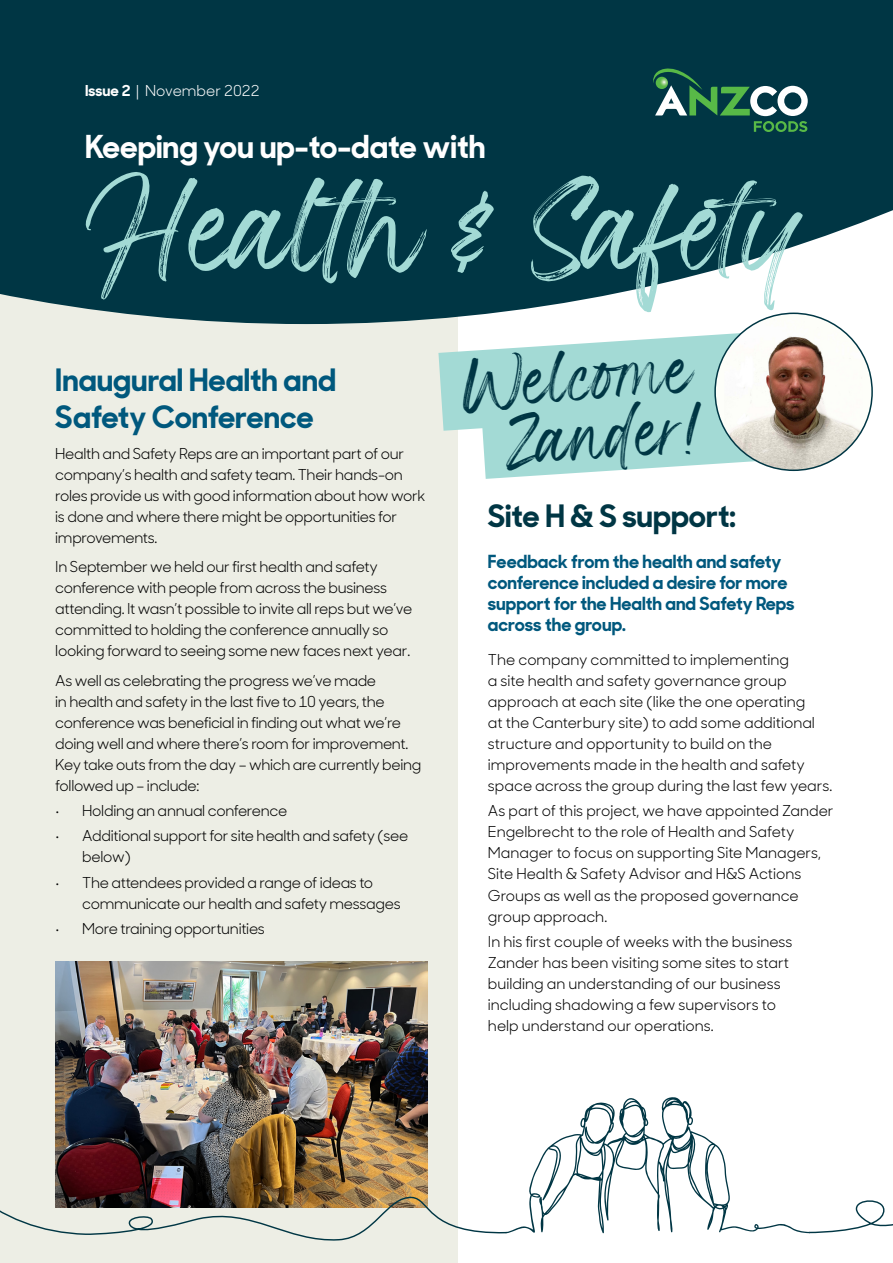
<style>
.page{position:relative;width:893px;height:1263px;background:#fff}
.page>*{position:absolute;margin:0;border:0;box-sizing:border-box;transform-origin:0 0}
.t1{font:72px "Wonderful Branding";letter-spacing:-.04em;color:#a3dad5}
.t2{font:39px/60.3px "Wonderful Branding";color:#003644;text-align:right}
.t3{font:700 31.5px "Sharp Sans Display No 1";color:#fff}
.t4{font:700 30.75px/36.9px "Sharp Sans Display No 1";color:#00587d}
.t5{font:700 30.75px "Sharp Sans Display No 1";color:#003644}
.t6{font:700 18px/21px "Sharp Sans Display No 1";color:#00587d}
.t7{font:15px/21px "Sharp Sans Display No 1";letter-spacing:-.02em;color:#000}
.t8{font:15px/21px "Sharp Sans Display No 1";color:#000}
.t9{font:15px "Sharp Sans Display No 1";color:#fff}
.s1{font-weight:700}
</style>
<div class="page">
<div style="left:0;top:270px;width:457px;height:993px;background:#edeee5"></div>
<svg style="left:0;top:0;width:893px;height:324px;background:#154753"></svg>
<svg style="left:651px;top:67px;width:157px;height:65px;background:#2c625b"></svg>
<img style="left:55px;top:961px;width:372px;height:136px">
<svg style="left:438px;top:328px;width:368px;height:151px"></svg>
<svg style="left:715px;top:313px;width:157px;height:157px"></svg>
<img style="left:724px;top:318px;width:139px;height:152px">
<img style="left:0;top:1097px;width:893px;height:166px">
<p class="t9" style="left:85px;top:79px;width:176px"><span class="s1">Issue 2</span> | November 2022</p>
<h3 class="t3" style="left:85px;top:120px;width:402px">Keeping you up-to-date with</h3>
<h1 class="t1" style="left:85px;top:212px;width:726px">Health &amp; Safety</h1>
<h3 class="t4" style="left:55px;top:358px;width:282px">Inaugural Health and<br>Safety Conference</h3>
<p class="t7" style="left:55px;top:442px;width:372px">Health and Safety Reps are an important part of our company’s health and safety team. Their hands-on roles provide us with good information about how work is done and where there might be opportunities for improvements.</p>
<p class="t7" style="left:55px;top:555px;width:358px">In September we held our first health and safety conference with people from across the business attending. It wasn’t possible to invite all reps but we’ve committed to holding the conference annually so looking forward to seeing some new faces next year.</p>
<p class="t7" style="left:55px;top:669px;width:368px">As well as celebrating the progress we’ve made<br>in health and safety in the last five to 10 years, the conference was beneficial in finding out what we’re doing well and where there’s room for improvement.<br>Key take outs from the day – which are currently being followed up – include:</p>
<p class="t7" style="left:55px;top:799px;width:234px">• Holding an annual conference</p>
<p class="t7" style="left:82px;top:824px;width:328px;text-indent:-27px">• Additional support for site health and safety (see below)</p>
<p class="t7" style="left:82px;top:870px;width:320px;text-indent:-27px">• The attendees provided a range of ideas to communicate our health and safety messages</p>
<p class="t7" style="left:55px;top:917px;width:211px">• More training opportunities</p>
<h2 class="t2" style="left:461px;top:369px;width:156px;rotate:-4deg">Welcom</h2>
<h2 class="t2" style="left:500px;top:366px;width:200px;rotate:-4deg">e<br>Zander!</h2>
<h3 class="t5" style="left:488px;top:491px;width:249px">Site H &amp; S support:</h3>
<p class="t6" style="left:488px;top:550px;width:308px">Feedback from the health and safety conference included a desire for more support for the Health and Safety Reps across the group.</p>
<p class="t8" style="left:488px;top:648px;width:346px">The company committed to implementing<br>a site health and safety governance group approach at each site (like the one operating<br>at the Canterbury site) to add some additional structure and opportunity to build on the improvements made in the health and safety space across the group during the last few years.</p>
<p class="t8" style="left:488px;top:799px;width:347px">As part of this project, we have appointed Zander Engelbrecht to the role of Health and Safety Manager to focus on supporting Site Managers, Site Health &amp; Safety Advisor and H&amp;S Actions Groups as well as the proposed governance group approach.</p>
<p class="t8" style="left:488px;top:930px;width:306px">In his first couple of weeks with the business Zander has been visiting some sites to start building an understanding of our business including shadowing a few supervisors to help understand our operations.</p>
</div>
